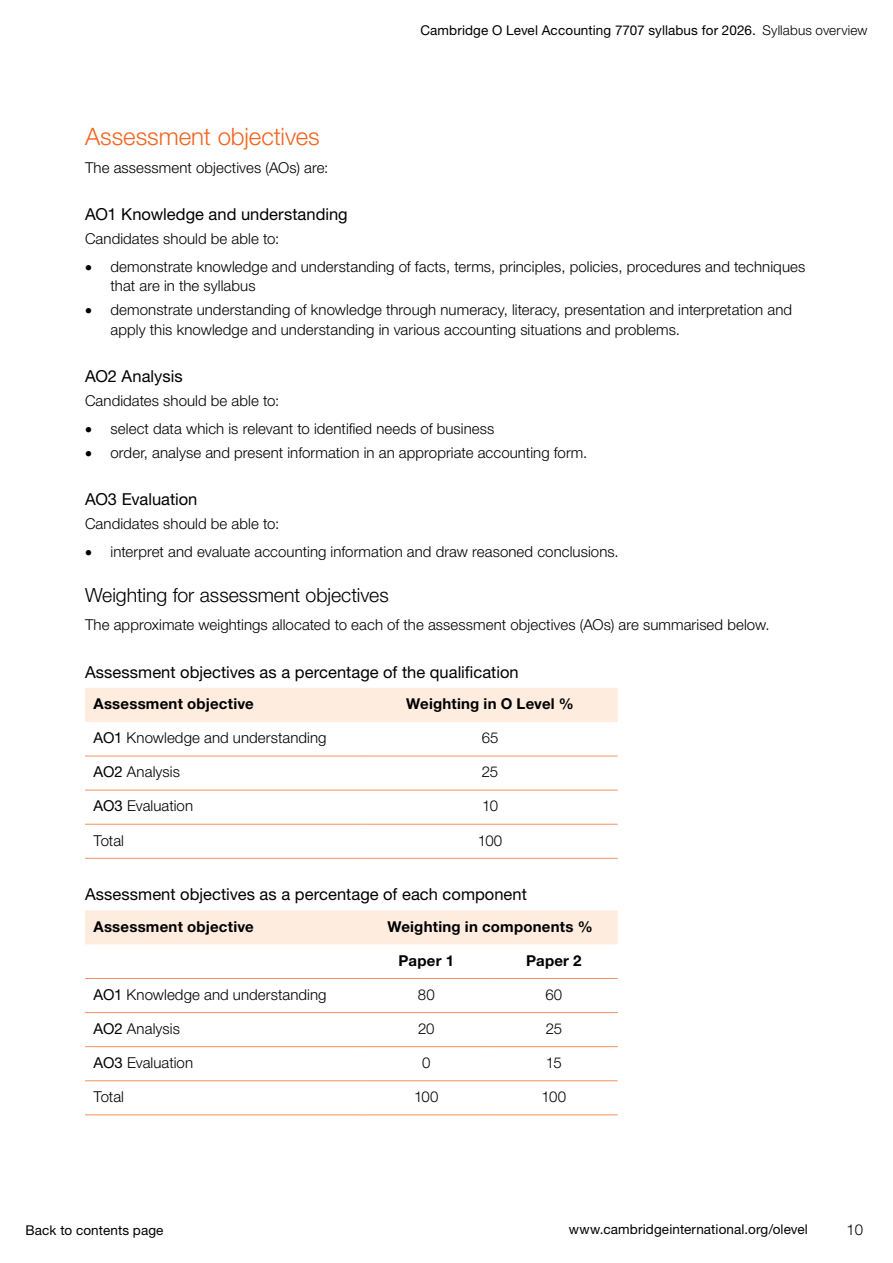
<style>
.page{position:relative;width:893px;height:1263px;background:#fff}
.page>*{position:absolute;margin:0;border:0;box-sizing:border-box;transform-origin:0 0}
.H2a_Main_Heading{font:300 24px "Helvetica Neue LTW1 G";color:#f26522}
.H3_Sub_Heading{font:300 19.5px "Helvetica Neue LTW1 G";color:#000}
.H4_Heading_Level_4{font:16.5px "Helvetica Neue LTW1 G";color:#000}
.Bulleted_list_body_t{font:300 15px/19.5px "Helvetica Neue LTW1 G";letter-spacing:.005em;color:#000}
.Body_text{font:300 15px "Helvetica Neue LTW1 G";letter-spacing:.005em;color:#000}
.Table_header_row{font:700 15px "Helvetica Neue LTW1 G";letter-spacing:.015em;color:#000}
.First_para_before_bu{font:300 15px "Helvetica Neue LTW1 G";letter-spacing:.005em;color:#000}
.Body_text-2{font:700 15px "Helvetica Neue LTW1 G";letter-spacing:.015em;color:#000}
.t1{font:13.5px "Helvetica Neue LTW1 G";letter-spacing:.01em;color:#000}
.s1{font-weight:300}
.s2{font-weight:400}
</style>
<div class="page">
<div style="left:85px;top:688px;width:533px;height:34px;background:#feecdf"></div>
<hr style="left:85px;top:756px;width:277px;height:1px;background:#f7915a">
<hr style="left:362px;top:756px;width:256px;height:1px;background:#f7915a">
<hr style="left:85px;top:790px;width:277px;height:1px;background:#f7915a">
<hr style="left:362px;top:790px;width:256px;height:1px;background:#f7915a">
<hr style="left:85px;top:824px;width:277px;height:1px;background:#f7915a">
<hr style="left:85px;top:858px;width:277px;height:1px;background:#f7915a">
<hr style="left:362px;top:824px;width:256px;height:1px;background:#f7915a">
<hr style="left:362px;top:858px;width:256px;height:1px;background:#f7915a">
<div style="left:85px;top:910px;width:533px;height:34px;background:#feecdf"></div>
<hr style="left:85px;top:1012px;width:277px;height:1px;background:#f7915a">
<hr style="left:85px;top:1046px;width:277px;height:1px;background:#f7915a">
<hr style="left:362px;top:978px;width:128px;height:1px;background:#f7915a">
<hr style="left:490px;top:978px;width:128px;height:1px;background:#f7915a">
<hr style="left:362px;top:1012px;width:128px;height:1px;background:#f7915a">
<hr style="left:490px;top:1012px;width:128px;height:1px;background:#f7915a">
<hr style="left:362px;top:1046px;width:128px;height:1px;background:#f7915a">
<hr style="left:490px;top:1046px;width:128px;height:1px;background:#f7915a">
<hr style="left:85px;top:1080px;width:277px;height:1px;background:#f7915a">
<hr style="left:85px;top:1114px;width:277px;height:1px;background:#f7915a">
<hr style="left:362px;top:1080px;width:128px;height:1px;background:#f7915a">
<hr style="left:362px;top:1114px;width:128px;height:1px;background:#f7915a">
<hr style="left:490px;top:1080px;width:128px;height:1px;background:#f7915a">
<hr style="left:490px;top:1114px;width:128px;height:1px;background:#f7915a">
<hr style="left:85px;top:978px;width:277px;height:1px;background:#f7915a">
<p class="t1" style="left:420px;top:22px;width:449px">Cambridge O Level Accounting 7707 syllabus for 2026. <span class="s1">Syllabus overview</span></p>
<h2 class="H2a_Main_Heading" style="left:85px;top:121px;width:236px">Assessment objectives</h2>
<p class="Body_text" style="left:85px;top:158px;width:245px">The assessment objectives (AOs) are:</p>
<h4 class="H4_Heading_Level_4" style="left:85px;top:204px;width:264px">AO1 Knowledge and understanding</h4>
<p class="First_para_before_bu" style="left:85px;top:229px;width:196px">Candidates should be able to:</p>
<p class="Bulleted_list_body_t" style="left:111px;top:257px;width:696px;text-indent:-26px">• demonstrate knowledge and understanding of facts, terms, principles, policies, procedures and techniques that are in the syllabus</p>
<p class="Bulleted_list_body_t" style="left:111px;top:300px;width:683px;text-indent:-26px">• demonstrate understanding of knowledge through numeracy, literacy, presentation and interpretation and apply this knowledge and understanding in various accounting situations and problems.</p>
<h4 class="H4_Heading_Level_4" style="left:85px;top:366px;width:99px">AO2 Analysis</h4>
<p class="First_para_before_bu" style="left:85px;top:391px;width:196px">Candidates should be able to:</p>
<p class="Bulleted_list_body_t" style="left:85px;top:419px;width:411px">• select data which is relevant to identified needs of business</p>
<p class="Bulleted_list_body_t" style="left:85px;top:443px;width:504px">• order, analyse and present information in an appropriate accounting form.</p>
<h4 class="H4_Heading_Level_4" style="left:85px;top:489px;width:114px">AO3 Evaluation</h4>
<p class="First_para_before_bu" style="left:85px;top:514px;width:196px">Candidates should be able to:</p>
<p class="Bulleted_list_body_t" style="left:85px;top:542px;width:535px">• interpret and evaluate accounting information and draw reasoned conclusions.</p>
<h3 class="H3_Sub_Heading" style="left:85px;top:583px;width:305px">Weighting for assessment objectives</h3>
<p class="Body_text" style="left:85px;top:615px;width:686px">The approximate weightings allocated to each of the assessment objectives (AOs) are summarised below.</p>
<h4 class="H4_Heading_Level_4" style="left:85px;top:661px;width:435px">Assessment objectives as a percentage of the qualification</h4>
<p class="Table_header_row" style="left:94px;top:694px;width:162px">Assessment objective</p>
<p class="Table_header_row" style="left:406px;top:694px;width:169px">Weighting in O Level %</p>
<p class="Body_text" style="left:94px;top:729px;width:235px"><span class="s2">AO1</span> Knowledge and understanding</p>
<p class="Body_text" style="left:482px;top:729px;width:18px">65</p>
<p class="Body_text" style="left:94px;top:763px;width:88px"><span class="s2">AO2</span> Analysis</p>
<p class="Body_text" style="left:482px;top:763px;width:18px">25</p>
<p class="Body_text" style="left:94px;top:797px;width:101px"><span class="s2">AO3</span> Evaluation</p>
<p class="Body_text" style="left:482px;top:797px;width:17px">10</p>
<p class="Body_text" style="left:94px;top:831px;width:32px">Total</p>
<p class="Body_text" style="left:478px;top:831px;width:26px">100</p>
<h4 class="H4_Heading_Level_4" style="left:85px;top:884px;width:443px">Assessment objectives as a percentage of each component</h4>
<p class="Table_header_row" style="left:94px;top:917px;width:162px">Assessment objective</p>
<p class="Table_header_row" style="left:387px;top:917px;width:207px">Weighting in components %</p>
<p class="Body_text-2" style="left:399px;top:951px;width:57px">Paper 1</p>
<p class="Body_text-2" style="left:526px;top:951px;width:57px">Paper 2</p>
<p class="Body_text" style="left:94px;top:985px;width:235px"><span class="s2">AO1</span> Knowledge and understanding</p>
<p class="Body_text" style="left:418px;top:985px;width:18px">80</p>
<p class="Body_text" style="left:545px;top:985px;width:18px">60</p>
<p class="Body_text" style="left:94px;top:1019px;width:88px"><span class="s2">AO2</span> Analysis</p>
<p class="Body_text" style="left:418px;top:1019px;width:18px">20</p>
<p class="Body_text" style="left:546px;top:1019px;width:18px">25</p>
<p class="Body_text" style="left:94px;top:1053px;width:101px"><span class="s2">AO3</span> Evaluation</p>
<p class="Body_text" style="left:422px;top:1053px;width:10px">0</p>
<p class="Body_text" style="left:546px;top:1053px;width:17px">15</p>
<p class="Body_text" style="left:94px;top:1087px;width:32px">Total</p>
<p class="Body_text" style="left:414px;top:1087px;width:26px">100</p>
<p class="Body_text" style="left:542px;top:1087px;width:26px">100</p>
<p class="t1" style="left:26px;top:1222px;width:140px">Back to contents page</p>
<p class="t1" style="left:569px;top:1221px;width:241px">www.cambridgeinternational.org/olevel</p>
<p class="Bulleted_list_body_t" style="left:846px;top:1220px;width:18px">10</p>
</div>
